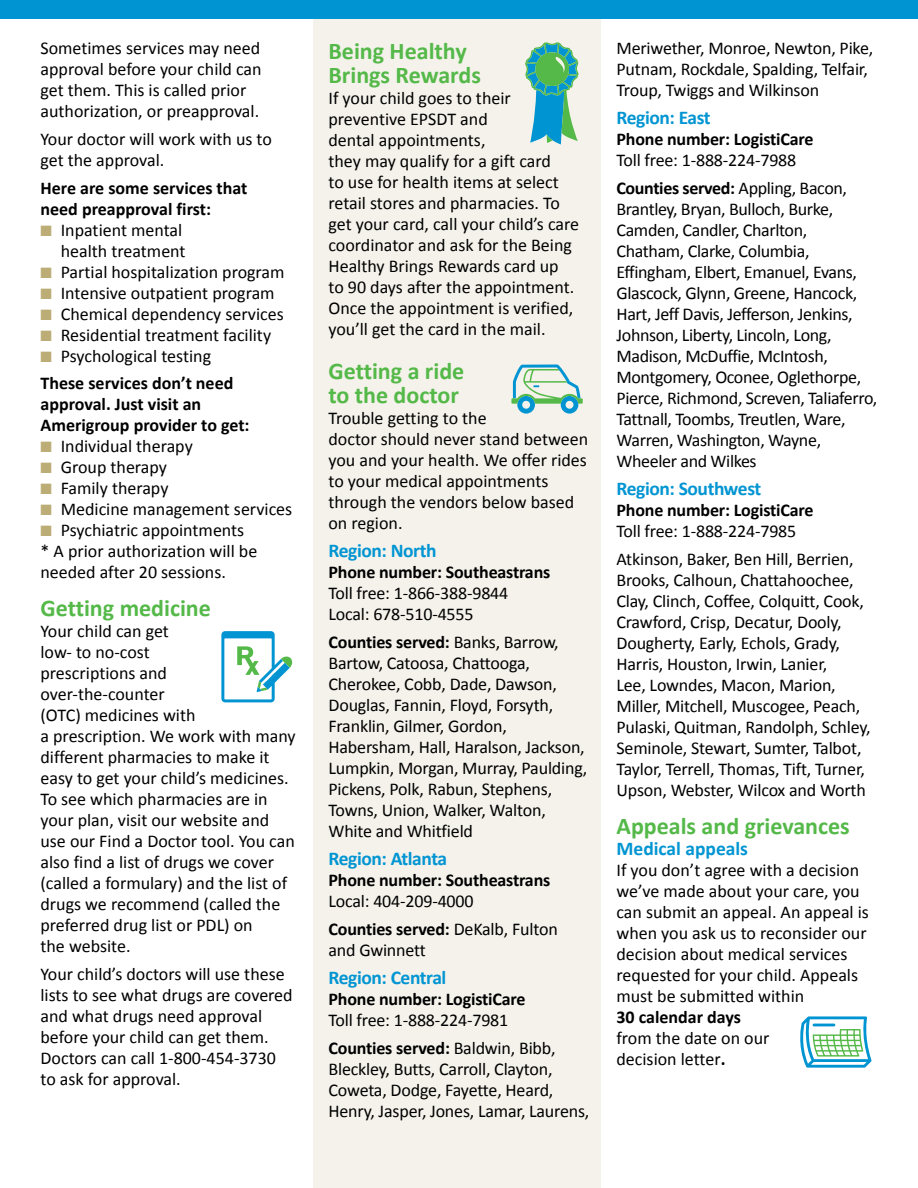
<style>
.page{position:relative;width:918px;height:1188px;background:#fff}
.page>*{position:absolute;margin:0;border:0;box-sizing:border-box;transform-origin:0 0}
.t1{font:700 24px/24px "Calibri";color:#54b948}
.t2{font:700 19.5px "Calibri";letter-spacing:-.02em;color:#0095d2}
.t3{font:700 19.5px "Calibri";color:#0095d2}
.t4{font:18px/21px "Calibri";letter-spacing:-.01em;color:#000}
.t5{font:700 18px/21px "Calibri";letter-spacing:-.01em;color:#000}
.s1{color:#bbad75}
.s2{font-weight:700}
.s3{font-weight:400}
</style>
<div class="page">
<div style="left:313px;top:2px;width:288px;height:1186px;background:#f5f2eb"></div>
<div style="left:0;top:0;width:918px;height:18px;background:#0095d2"></div>
<svg style="left:221px;top:631px;width:71px;height:71px"></svg>
<svg style="left:525px;top:42px;width:54px;height:102px"></svg>
<svg style="left:511px;top:365px;width:72px;height:49px"></svg>
<svg style="left:800px;top:1016px;width:72px;height:52px"></svg>
<p class="t4" style="left:40px;top:38px;width:223px">Sometimes services may need approval before your child can get them. This is called prior authorization, or preapproval.</p>
<p class="t4" style="left:40px;top:128px;width:233px">Your doctor will work with us to get the approval.</p>
<p class="t5" style="left:40px;top:176px;width:209px">Here are some services that need preapproval first:</p>
<p class="t4" style="left:41px;top:219px;width:147px;text-align:right"><span class="s1">■</span> Inpatient mental health treatment</p>
<p class="t4" style="left:41px;top:261px;width:246px"><span class="s1">■</span> Partial hospitalization program</p>
<p class="t4" style="left:41px;top:282px;width:236px"><span class="s1">■</span> Intensive outpatient program</p>
<p class="t4" style="left:41px;top:303px;width:245px"><span class="s1">■</span> Chemical dependency services</p>
<p class="t4" style="left:41px;top:324px;width:232px"><span class="s1">■</span> Residential treatment facility</p>
<p class="t4" style="left:41px;top:345px;width:172px"><span class="s1">■</span> Psychological testing</p>
<p class="t5" style="left:40px;top:372px;width:211px">These services don’t need approval. Just visit an<br>Amerigroup provider to get:</p>
<p class="t4" style="left:41px;top:436px;width:154px"><span class="s1">■</span> Individual therapy</p>
<p class="t4" style="left:41px;top:457px;width:128px"><span class="s1">■</span> Group therapy</p>
<p class="t4" style="left:41px;top:478px;width:130px"><span class="s1">■</span> Family therapy</p>
<p class="t4" style="left:41px;top:499px;width:253px"><span class="s1">■</span> Medicine management services</p>
<p class="t4" style="left:41px;top:520px;width:205px"><span class="s1">■</span> Psychiatric appointments</p>
<p class="t4" style="left:40px;top:541px;width:218px">* A prior authorization will be needed after 20 sessions.</p>
<h2 class="t1" style="left:40px;top:595px;width:172px">Getting medicine</h2>
<p class="t4" style="left:40px;top:620px;width:257px">Your child can get<br>low- to no-cost<br>prescriptions and over-the-counter<br>(OTC) medicines with<br>a prescription. We work with many different pharmacies to make it easy to get your child’s medicines.</p>
<p class="t4" style="left:40px;top:788px;width:256px">To see which pharmacies are in your plan, visit our website and use our Find a Doctor tool. You can also find a list of drugs we cover (called a formulary) and the list of drugs we recommend (called the preferred drug list or PDL) on<br>the website.</p>
<p class="t4" style="left:40px;top:963px;width:254px">Your child’s doctors will use these lists to see what drugs are covered and what drugs need approval before your child can get them.<br>Doctors can call 1-800-454-3730 to ask for approval.</p>
<h2 class="t1" style="left:328px;top:37px;width:154px">Being Healthy<br>Brings Rewards</h2>
<p class="t4" style="left:328px;top:87px;width:252px">If your child goes to their preventive EPSDT and<br>dental appointments,<br>they may qualify for a gift card<br>to use for health items at select retail stores and pharmacies. To get your card, call your child’s care coordinator and ask for the Being<br>Healthy Brings Rewards card up<br>to 90 days after the appointment.</p>
<p class="t4" style="left:328px;top:297px;width:246px">Once the appointment is verified, you’ll get the card in the mail.</p>
<h2 class="t1" style="left:328px;top:358px;width:137px">Getting a ride to the doctor</h2>
<p class="t4" style="left:328px;top:407px;width:261px">Trouble getting to the<br>doctor should never stand between you and your health. We offer rides to your medical appointments through the vendors below based on region.</p>
<h3 class="t2" style="left:328px;top:539px;width:110px">Region: North</h3>
<p class="t5" style="left:328px;top:561px;width:223px">Phone number: Southeastrans</p>
<p class="t4" style="left:328px;top:583px;width:181px">Toll free: 1-866-388-9844</p>
<p class="t4" style="left:328px;top:604px;width:147px">Local: 678-510-4555</p>
<p class="t4" style="left:328px;top:631px;width:260px"><span class="s2">Counties served:</span> Banks, Barrow,<br>Bartow, Catoosa, Chattooga,<br>Cherokee, Cobb, Dade, Dawson,<br>Douglas, Fannin, Floyd, Forsyth,<br>Franklin, Gilmer, Gordon,<br>Habersham, Hall, Haralson, Jackson,<br>Lumpkin, Morgan, Murray, Paulding,<br>Pickens, Polk, Rabun, Stephens,<br>Towns, Union, Walker, Walton,<br>White and Whitfield</p>
<h3 class="t2" style="left:328px;top:847px;width:120px">Region: Atlanta</h3>
<p class="t5" style="left:328px;top:869px;width:223px">Phone number: Southeastrans<br><span class="s3">Local: 404-209-4000</span></p>
<p class="t4" style="left:328px;top:919px;width:231px"><span class="s2">Counties served:</span> DeKalb, Fulton and Gwinnett</p>
<h3 class="t2" style="left:328px;top:966px;width:119px">Region: Central</h3>
<p class="t5" style="left:328px;top:988px;width:199px">Phone number: LogistiCare<br><span class="s3">Toll free: 1-888-224-7981</span></p>
<p class="t4" style="left:328px;top:1038px;width:262px"><span class="s2">Counties served:</span> Baldwin, Bibb, Bleckley, Butts, Carroll, Clayton, Coweta, Dodge, Fayette, Heard, Henry, Jasper, Jones, Lamar, Laurens,</p>
<p class="t4" style="left:616px;top:38px;width:258px">Meriwether, Monroe, Newton, Pike,<br>Putnam, Rockdale, Spalding, Telfair,<br>Troup, Twiggs and Wilkinson</p>
<h3 class="t2" style="left:616px;top:106px;width:96px">Region: East</h3>
<p class="t5" style="left:616px;top:128px;width:199px">Phone number: LogistiCare<br><span class="s3">Toll free: 1-888-224-7988</span></p>
<p class="t4" style="left:616px;top:178px;width:262px"><span class="s2">Counties served:</span> Appling, Bacon,<br>Brantley, Bryan, Bulloch, Burke,<br>Camden, Candler, Charlton,<br>Chatham, Clarke, Columbia,<br>Effingham, Elbert, Emanuel, Evans,<br>Glascock, Glynn, Greene, Hancock,<br>Hart, Jeff Davis, Jefferson, Jenkins,<br>Johnson, Liberty, Lincoln, Long,<br>Madison, McDuffie, McIntosh,<br>Montgomery, Oconee, Oglethorpe,<br>Pierce, Richmond, Screven, Taliaferro,<br>Tattnall, Toombs, Treutlen, Ware,<br>Warren, Washington, Wayne,<br>Wheeler and Wilkes</p>
<h3 class="t2" style="left:616px;top:477px;width:146px">Region: Southwest</h3>
<p class="t5" style="left:616px;top:499px;width:199px">Phone number: LogistiCare<br><span class="s3">Toll free: 1-888-224-7985</span></p>
<p class="t4" style="left:616px;top:549px;width:256px">Atkinson, Baker, Ben Hill, Berrien, Brooks, Calhoun, Chattahoochee, Clay, Clinch, Coffee, Colquitt, Cook, Crawford, Crisp, Decatur, Dooly, Dougherty, Early, Echols, Grady, Harris, Houston, Irwin, Lanier,<br>Lee, Lowndes, Macon, Marion, Miller, Mitchell, Muscogee, Peach, Pulaski, Quitman, Randolph, Schley, Seminole, Stewart, Sumter, Talbot, Taylor, Terrell, Thomas, Tift, Turner, Upson, Webster, Wilcox and Worth</p>
<h2 class="t1" style="left:616px;top:813px;width:235px">Appeals and grievances</h2>
<h3 class="t3" style="left:616px;top:837px;width:133px">Medical appeals</h3>
<p class="t4" style="left:616px;top:860px;width:254px">If you don’t agree with a decision we’ve made about your care, you can submit an appeal. An appeal is when you ask us to reconsider our decision about medical services requested for your child. Appeals must be submitted within<br><span class="s2">30 calendar days<br></span>from the date on our<br>decision letter<span class="s2">.</span></p>
</div>
